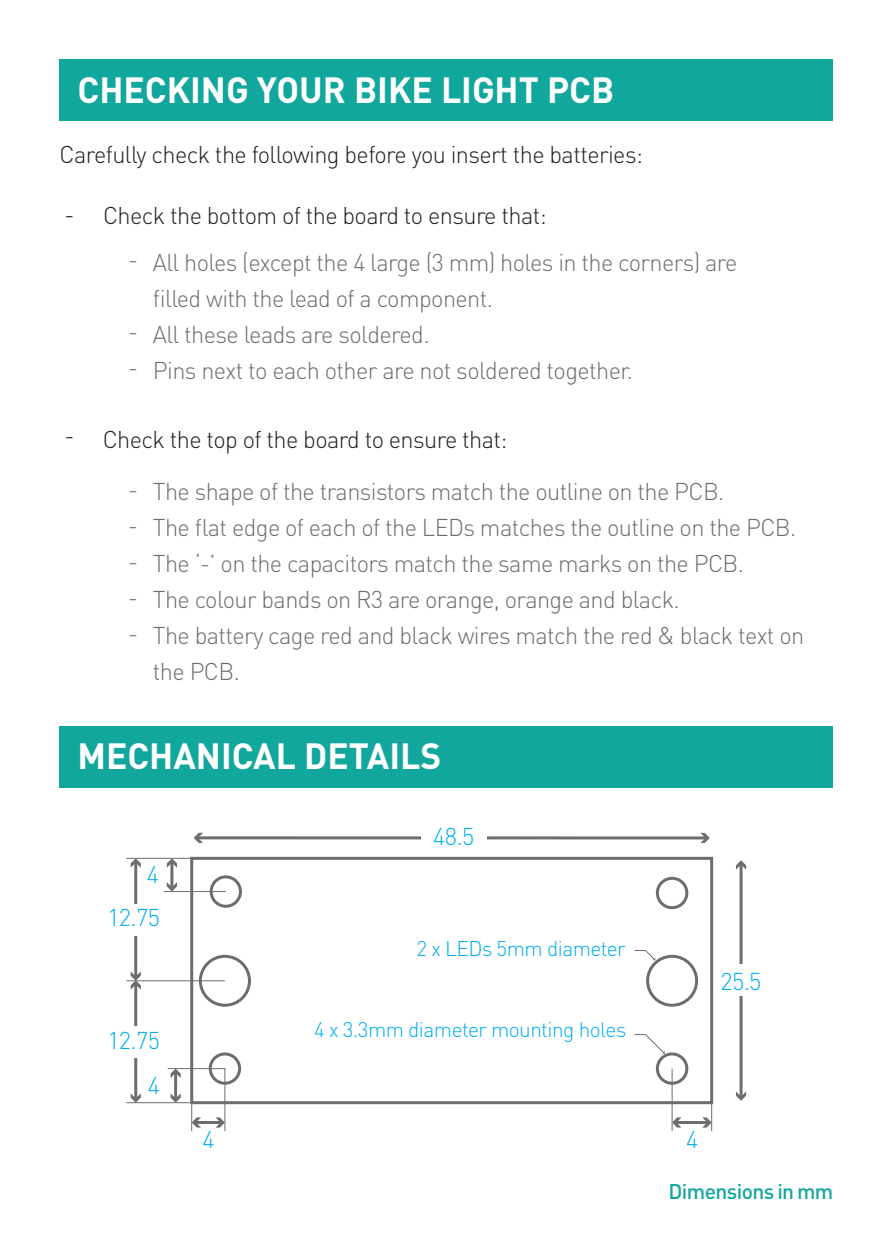
<style>
.page{position:relative;width:893px;height:1259px;background:#fff}
.page>*{position:absolute;margin:0;border:0;box-sizing:border-box;transform-origin:0 0}
.t1{font:700 36px "DIN Pro";color:#fff}
.t2{font:300 24px/36px "DIN Pro";letter-spacing:-.025em;color:#6c6d70}
.t3{font:300 24px "DIN Pro";letter-spacing:-.025em;color:#231f20}
.t4{font:300 24px "DIN Pro";letter-spacing:-.025em;color:#00aeef}
.t5{font:300 21px "DIN Pro";letter-spacing:-.025em;color:#00aeef}
.t6{font:500 21px "DIN Pro";letter-spacing:-.03em;color:#12a79d}
</style>
<div class="page">
<div style="left:60px;top:60px;width:773px;height:61px;background:#12a79d"></div>
<div style="left:60px;top:726px;width:773px;height:61px;background:#12a79d"></div>
<div style="left:190px;top:857px;width:523px;height:247px;background:#fff;border:3px solid #6c6d70"></div>
<div style="left:656px;top:1052px;width:32px;height:32px;border:3px solid #6c6d70;border-radius:50%"></div>
<div style="left:656px;top:877px;width:32px;height:32px;border:3px solid #6c6d70;border-radius:50%"></div>
<div style="left:209px;top:1052px;width:32px;height:32px;border:3px solid #6c6d70;border-radius:50%"></div>
<hr style="left:197px;top:836px;width:509px;height:3px;background:#6c6d70">
<svg style="left:700px;top:833px;width:10px;height:10px"></svg>
<svg style="left:194px;top:833px;width:9px;height:10px"></svg>
<div style="left:421px;top:822px;width:66px;height:31px;background:#fff"></div>
<hr style="left:739px;top:863px;width:3px;height:234px;background:#6c6d70">
<svg style="left:736px;top:1091px;width:10px;height:9px"></svg>
<svg style="left:736px;top:860px;width:10px;height:9px"></svg>
<div style="left:716px;top:964px;width:50px;height:32px;background:#fff"></div>
<div style="left:199px;top:955px;width:52px;height:51px;border:3px solid #6c6d70;border-radius:50%"></div>
<div style="left:646px;top:955px;width:52px;height:51px;border:3px solid #6c6d70;border-radius:50%"></div>
<hr style="left:675px;top:1121px;width:33px;height:3px;background:#6c6d70">
<svg style="left:673px;top:1117px;width:8px;height:10px"></svg>
<svg style="left:702px;top:1117px;width:9px;height:10px"></svg>
<hr style="left:134px;top:983px;width:3px;height:116px;background:#6c6d70">
<div style="left:107px;top:1026px;width:60px;height:31px;background:#fff"></div>
<hr style="left:134px;top:861px;width:3px;height:116px;background:#6c6d70">
<svg style="left:131px;top:971px;width:10px;height:18px"></svg>
<svg style="left:131px;top:859px;width:10px;height:8px"></svg>
<div style="left:107px;top:904px;width:60px;height:31px;background:#fff"></div>
<hr style="left:672px;top:1068px;width:1px;height:63px;background:#6c6d70">
<hr style="left:711px;top:1068px;width:1px;height:63px;background:#6c6d70">
<svg style="left:126px;top:1068px;width:100px;height:63px"></svg>
<div style="left:210px;top:875px;width:32px;height:32px;border:3px solid #6c6d70;border-radius:50%"></div>
<hr style="left:170px;top:861px;width:3px;height:27px;background:#6c6d70">
<svg style="left:167px;top:859px;width:10px;height:8px"></svg>
<svg style="left:167px;top:882px;width:10px;height:9px"></svg>
<hr style="left:163px;top:891px;width:63px;height:1px;background:#6c6d70">
<hr style="left:126px;top:858px;width:66px;height:1px;background:#6c6d70">
<hr style="left:126px;top:980px;width:99px;height:1px;background:#6c6d70">
<svg style="left:634px;top:950px;width:22px;height:10px"></svg>
<svg style="left:634px;top:1034px;width:31px;height:20px"></svg>
<h1 class="t1" style="left:77px;top:66px;width:538px">CHECKING YOUR BIKE LIGHT PCB</h1>
<p class="t3" style="left:60px;top:138px;width:585px">Carefully check the following before you insert the batteries:</p>
<p class="t3" style="left:103px;top:199px;width:445px">Check the bottom of the board to ensure that:</p>
<p class="t3" style="left:65px;top:198px;width:12px">-</p>
<p class="t3" style="left:65px;top:419px;width:12px">-</p>
<p class="t2" style="left:128px;top:240px;width:12px">-</p>
<p class="t2" style="left:128px;top:312px;width:12px">- -</p>
<p class="t2" style="left:153px;top:243px;width:586px">All holes (except the 4 large (3 mm) holes in the corners) are filled with the lead of a component.<br>All these leads are soldered.<br>Pins next to each other are not soldered together.</p>
<p class="t3" style="left:103px;top:423px;width:406px">Check the top of the board to ensure that:</p>
<p class="t2" style="left:128px;top:470px;width:12px;text-align:justify">- - - - -</p>
<p class="t2" style="left:153px;top:472px;width:653px">The shape of the transistors match the outline on the PCB.<br>The flat edge of each of the LEDs matches the outline on the PCB.<br>The ‘-’ on the capacitors match the same marks on the PCB.<br>The colour bands on R3 are orange, orange and black.<br>The battery cage red and black wires match the red &amp; black text on the PCB.</p>
<h1 class="t1" style="left:77px;top:732px;width:365px">MECHANICAL DETAILS</h1>
<p class="t4" style="left:147px;top:858px;width:14px">4</p>
<p class="t4" style="left:107px;top:901px;width:54px">12.75</p>
<p class="t4" style="left:107px;top:1023px;width:54px">12.75</p>
<p class="t4" style="left:148px;top:1068px;width:14px">4</p>
<p class="t4" style="left:202px;top:1123px;width:14px">4</p>
<p class="t4" style="left:433px;top:819px;width:43px">48.5</p>
<p class="t5" style="left:416px;top:934px;width:211px">2 x LEDs 5mm diameter</p>
<p class="t5" style="left:314px;top:1015px;width:314px">4 x 3.3mm diameter mounting holes</p>
<p class="t4" style="left:720px;top:965px;width:43px">25.5</p>
<p class="t4" style="left:686px;top:1123px;width:14px">4</p>
<p class="t6" style="left:668px;top:1177px;width:166px">Dimensions in mm</p>
</div>
